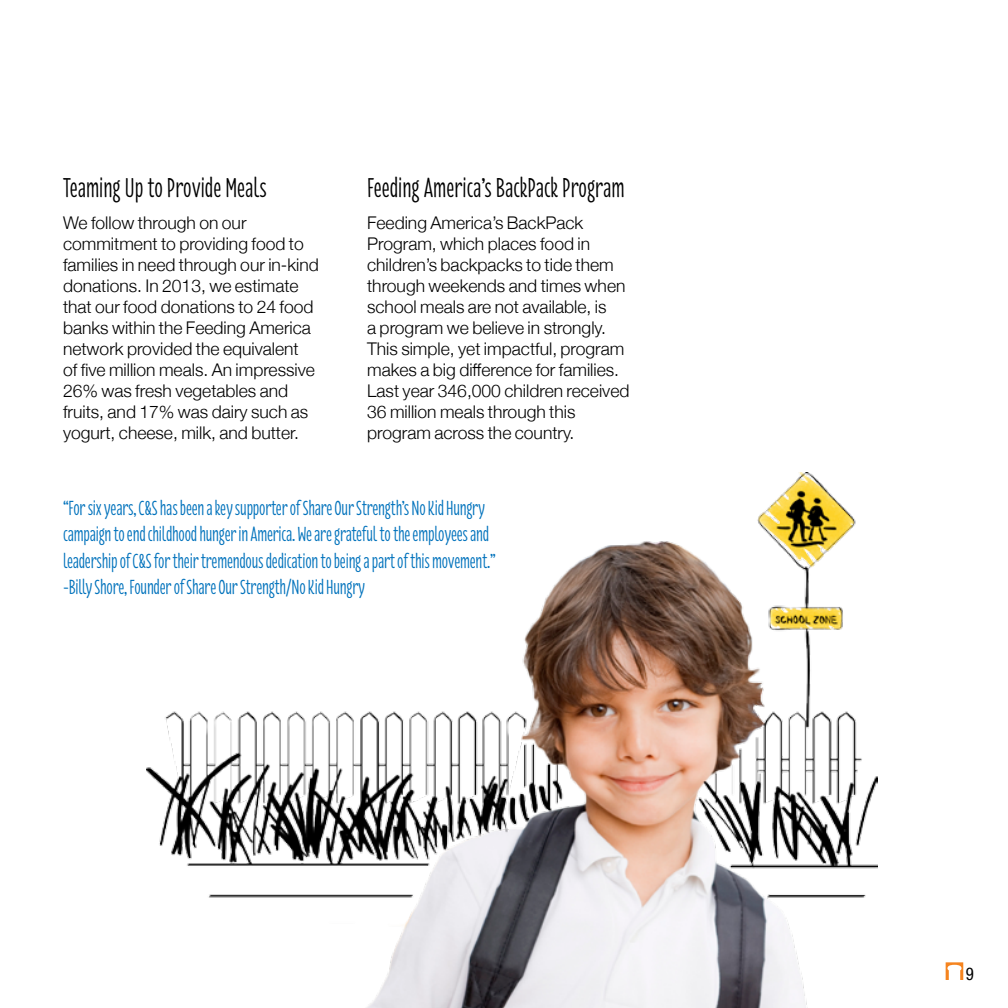
<style>
.page{position:relative;width:1008px;height:1008px;background:#fff}
.page>*{position:absolute;margin:0;border:0;box-sizing:border-box;transform-origin:0 0}
.t1{font:28px "Florence";color:#000}
.t2{font:21px/26.2px "Florence";letter-spacing:-.01em;color:#0072bc}
.t3{font:300 17.5px/21px "Helvetica Neue";color:#000}
.t4{font:condensed 17.5px "Helvetica Neue";color:#000;scale:.96 1}
</style>
<div class="page">
<img style="left:146px;top:472px;width:732px;height:536px">
<svg style="left:946px;top:962px;width:17px;height:18px"></svg>
<h1 class="t1" style="left:63px;top:165px;width:205px">Teaming Up to Provide Meals</h1>
<p class="t3" style="left:63px;top:211px;width:257px">We follow through on our commitment to providing food to families in need through our in-kind donations. In 2013, we estimate that our food donations to 24 food banks within the Feeding America network provided the equivalent<br>of five million meals. An impressive<br>26% was fresh vegetables and fruits, and 17% was dairy such as yogurt, cheese, milk, and butter.</p>
<h1 class="t1" style="left:367px;top:165px;width:259px">Feeding America’s BackPack Program</h1>
<p class="t3" style="left:367px;top:211px;width:264px">Feeding America’s BackPack<br>Program, which places food in children’s backpacks to tide them through weekends and times when school meals are not available, is<br>a program we believe in strongly.<br>This simple, yet impactful, program makes a big difference for families.<br>Last year 346,000 children received<br>36 million meals through this program across the country.</p>
<p class="t2" style="left:63px;top:495px;width:434px">“For six years, C&amp;S has been a key supporter of Share Our Strength’s No Kid Hungry campaign to end childhood hunger in America. We are grateful to the employees and leadership of C&amp;S for their tremendous dedication to being a part of this movement.” -Billy Shore, Founder of Share Our Strength/No Kid Hungry</p>
<p class="t4" style="left:966px;top:964px;width:10px">9</p>
</div>
